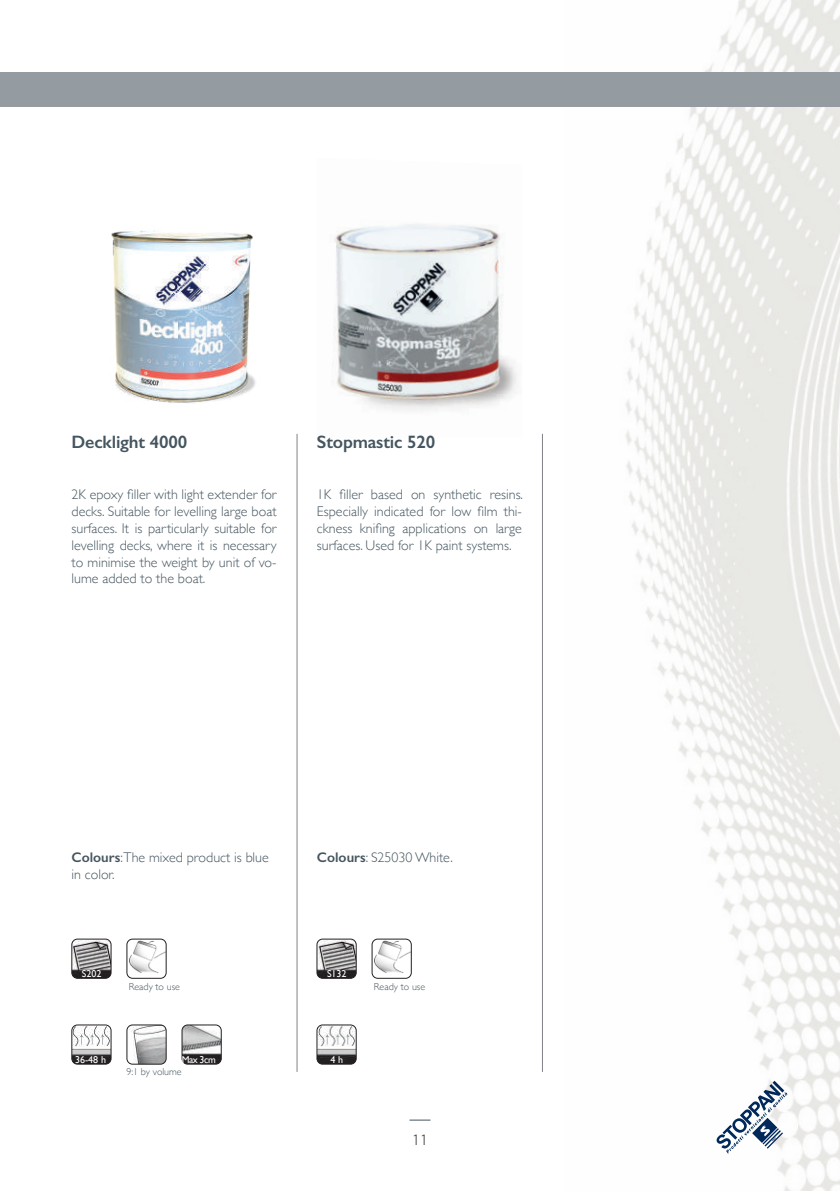
<style>
.page{position:relative;width:840px;height:1191px;background:#fff}
.page>*{position:absolute;margin:0;border:0;box-sizing:border-box;transform-origin:0 0}
.t1{font:600 18px "Gill Sans";letter-spacing:-.01em;color:#45555f}
.t2{font:300 16px "Myriad Pro";color:#231f20}
.t3{font:300 14px/16.8px "Gill Sans";color:#45555f;text-align:justify}
.t4{font:300 10px "Gill Sans";color:#45555f}
.t5{font:10px "Gill Sans";color:#fff}
.s1{font-weight:600}
</style>
<div class="page">
<svg style="left:409px;top:1119px;width:21px;height:1px"></svg>
<img style="left:564px;top:0;width:275px;height:1191px">
<div style="left:0;top:72px;width:839px;height:34px;background:#959ca1"></div>
<img style="left:332px;top:224px;width:185px;height:187px">
<img style="left:111px;top:230px;width:144px;height:173px">
<hr style="left:296px;top:434px;width:1px;height:637px;background:#808285">
<img style="left:72px;top:939px;width:39px;height:39px">
<div style="left:71px;top:939px;width:40px;height:39px;border:1px solid #231f20;border-radius:6px"></div>
<img style="left:317px;top:939px;width:39px;height:39px">
<div style="left:316px;top:939px;width:40px;height:39px;border:1px solid #231f20;border-radius:6px"></div>
<img style="left:72px;top:1025px;width:39px;height:39px">
<div style="left:71px;top:1024px;width:40px;height:40px;border:1px solid #231f20;border-radius:6px"></div>
<img style="left:317px;top:1025px;width:39px;height:39px">
<div style="left:316px;top:1024px;width:40px;height:40px;border:1px solid #231f20;border-radius:6px"></div>
<img style="left:127px;top:939px;width:39px;height:39px">
<div style="left:127px;top:939px;width:39px;height:39px;border:1px solid #231f20;border-radius:6px"></div>
<img style="left:372px;top:939px;width:39px;height:39px">
<div style="left:371px;top:939px;width:40px;height:39px;border:1px solid #231f20;border-radius:6px"></div>
<img style="left:127px;top:1025px;width:39px;height:39px">
<div style="left:127px;top:1024px;width:39px;height:40px;border:1px solid #231f20;border-radius:6px"></div>
<img style="left:182px;top:1025px;width:39px;height:39px">
<div style="left:182px;top:1024px;width:39px;height:40px;border:1px solid #231f20;border-radius:6px"></div>
<hr style="left:542px;top:434px;width:1px;height:637px;background:#808285">
<p class="t1" style="left:72px;top:431px;width:117px">Decklight 4000</p>
<p class="t1" style="left:317px;top:431px;width:120px">Stopmastic 520</p>
<p class="t3" style="left:72px;top:486px;width:206px">2K epoxy filler with light extender for decks. Suitable for levelling large boat surfaces. It is particularly suitable for levelling decks, where it is necessary to minimise the weight by unit of vo&shy;lume added to the boat.</p>
<p class="t3" style="left:317px;top:486px;width:207px">1K filler based on synthetic resins.<br>Especially indicated for low film thi&shy;ckness knifing applications on large surfaces. Used for 1K paint systems.</p>
<p class="t3" style="left:72px;top:848px;width:199px"><span class="s1">Colours</span>:The mixed product is blue</p>
<p class="t3" style="left:317px;top:848px;width:137px"><span class="s1">Colours</span>: S25030 White.</p>
<p class="t3" style="left:72px;top:865px;width:44px">in color.</p>
<p class="t5" style="left:82px;top:968px;width:21px">S202</p>
<p class="t5" style="left:327px;top:968px;width:21px">S132</p>
<p class="t4" style="left:129px;top:978px;width:53px">Ready to use</p>
<p class="t4" style="left:373px;top:978px;width:53px">Ready to use</p>
<p class="t5" style="left:75px;top:1053px;width:33px">36-48 h</p>
<p class="t5" style="left:182px;top:1053px;width:35px">Max 3cm</p>
<p class="t5" style="left:330px;top:1053px;width:14px">4 h</p>
<p class="t4" style="left:126px;top:1064px;width:57px">9:1 by volume</p>
<p class="t2" style="left:412px;top:1130px;width:17px">11</p>
</div>
